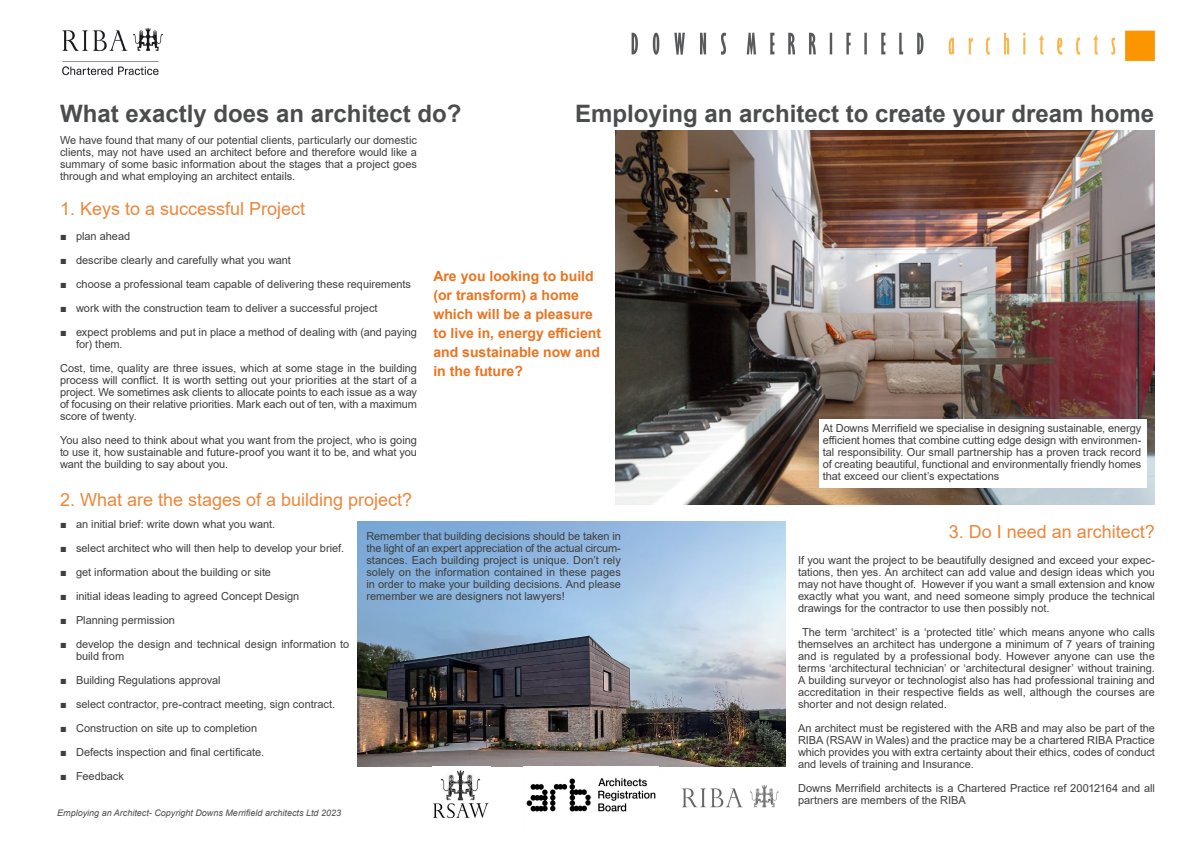
<style>
.page{position:relative;width:1191px;height:842px;background:#fff}
.page>*{position:absolute;margin:0;border:0;box-sizing:border-box;transform-origin:0 0}
.Main_Title{font:700 24px "Arial";color:#4b4c4d}
.Sub_Section{font:18px "Arial";color:#ed863b}
.TOC_Section{font:700 14px/19px "Arial";color:#eb741f}
.t1{font:11px/12px "Arial";color:#3e3e3f;text-align:justify}
.t2{font:italic 9px "Arial";color:#4b4c4d}
</style>
<div class="page">
<img style="left:632px;top:30px;width:523px;height:30px">
<img style="left:357px;top:521px;width:429px;height:246px">
<img style="left:62px;top:27px;width:101px;height:49px">
<img style="left:615px;top:131px;width:540px;height:374px">
<img style="left:526px;top:778px;width:130px;height:34px">
<img style="left:432px;top:770px;width:57px;height:48px">
<img style="left:681px;top:785px;width:98px;height:23px">
<div style="left:818px;top:419px;width:328px;height:68px;background:#fff"></div>
<p class="Main_Title" style="left:60px;top:97px;width:403px">What exactly does an architect do?</p>
<p class="Main_Title" style="left:575px;top:97px;width:580px">Employing an architect to create your dream home</p>
<p class="t1" style="left:60px;top:134px;width:358px">We have found that many of our potential clients, particularly our domestic clients, may not have used an architect before and therefore would like a summary of some basic information about the stages that a project goes through and what employing an architect entails.</p>
<p class="Sub_Section" style="left:60px;top:196px;width:247px">1. Keys to a successful Project</p>
<p class="t1" style="left:60px;top:230px;width:72px">■ plan ahead</p>
<p class="t1" style="left:60px;top:254px;width:232px">■ describe clearly and carefully what you want</p>
<p class="t1" style="left:60px;top:278px;width:352px">■ choose a professional team capable of delivering these requirements</p>
<p class="t1" style="left:60px;top:302px;width:319px">■ work with the construction team to deliver a successful project</p>
<p class="t1" style="left:76px;top:326px;width:342px;text-indent:-16px">■ expect problems and put in place a method of dealing with (and paying for) them.</p>
<p class="t1" style="left:60px;top:362px;width:358px">Cost, time, quality are three issues, which at some stage in the building process will conflict. It is worth setting out your priorities at the start of a project. We sometimes ask clients to allocate points to each issue as a way of focusing on their relative priorities. Mark each out of ten, with a maximum score of twenty.</p>
<p class="t1" style="left:60px;top:434px;width:358px">You also need to think about what you want from the project, who is going to use it, how sustainable and future-proof you want it to be, and what you want the building to say about you.</p>
<p class="TOC_Section" style="left:433px;top:267px;width:169px">Are you looking to build (or transform) a home which will be a pleasure to live in, energy efficient and sustainable now and in the future?</p>
<p class="Sub_Section" style="left:60px;top:488px;width:354px">2. What are the stages of a building project?</p>
<p class="t1" style="left:60px;top:518px;width:217px">■ an initial brief: write down what you want.</p>
<p class="t1" style="left:60px;top:542px;width:285px">■ select architect who will then help to develop your brief.</p>
<p class="t1" style="left:60px;top:566px;width:213px">■ get information about the building or site</p>
<p class="t1" style="left:60px;top:590px;width:241px">■ initial ideas leading to agreed Concept Design</p>
<p class="t1" style="left:60px;top:614px;width:116px">■ Planning permission</p>
<p class="t1" style="left:76px;top:638px;width:275px;text-indent:-16px">■ develop the design and technical design information to build from</p>
<p class="t1" style="left:60px;top:674px;width:162px">■ Building Regulations approval</p>
<p class="t1" style="left:60px;top:698px;width:277px">■ select contractor, pre-contract meeting, sign contract.</p>
<p class="t1" style="left:60px;top:722px;width:199px">■ Construction on site up to completion</p>
<p class="t1" style="left:60px;top:746px;width:206px">■ Defects inspection and final certificate.</p>
<p class="t1" style="left:60px;top:770px;width:65px">■ Feedback</p>
<p class="t1" style="left:366px;top:530px;width:256px">Remember that building decisions should be taken in the light of an expert appreciation of the actual circum&shy;stances. Each building project is unique. Don’t rely solely on the information contained in these pages in order to make your building decisions. And please remember we are designers not lawyers!</p>
<p class="t2" style="left:57px;top:807px;width:285px">Employing an Architect- Copyright Downs Merrifield architects Ltd 2023</p>
<p class="t1" style="left:822px;top:422px;width:320px">At Downs Merrifield we specialise in designing sustainable, energy efficient homes that combine cutting edge design with environmen&shy;tal responsibility. Our small partnership has a proven track record of creating beautiful, functional and environmentally friendly homes that exceed our client’s expectations</p>
<p class="Sub_Section" style="left:949px;top:519px;width:207px">3. Do I need an architect?</p>
<p class="t1" style="left:798px;top:554px;width:358px">If you want the project to be beautifully designed and exceed your expec&shy;tations, then yes. An architect can add value and design ideas which you may not have thought of. However if you want a small extension and know exactly what you want, and need someone simply produce the technical drawings for the contractor to use then possibly not.</p>
<p class="t1" style="left:798px;top:626px;width:358px;text-indent:4px">The term ‘architect’ is a ‘protected title’ which means anyone who calls themselves an architect has undergone a minimum of 7 years of training and is regulated by a professional body. However anyone can use the terms ‘architectural technician’ or ‘architectural designer’ without training.<br>A building surveyor or technologist also has had professional training and accreditation in their respective fields as well, although the courses are shorter and not design related.</p>
<p class="t1" style="left:798px;top:722px;width:358px">An architect must be registered with the ARB and may also be part of the RIBA (RSAW in Wales) and the practice may be a chartered RIBA Practice which provides you with extra certainty about their ethics, codes of conduct and levels of training and Insurance.</p>
<p class="t1" style="left:798px;top:782px;width:358px">Downs Merrifield architects is a Chartered Practice ref 20012164 and all partners are members of the RIBA</p>
</div>
